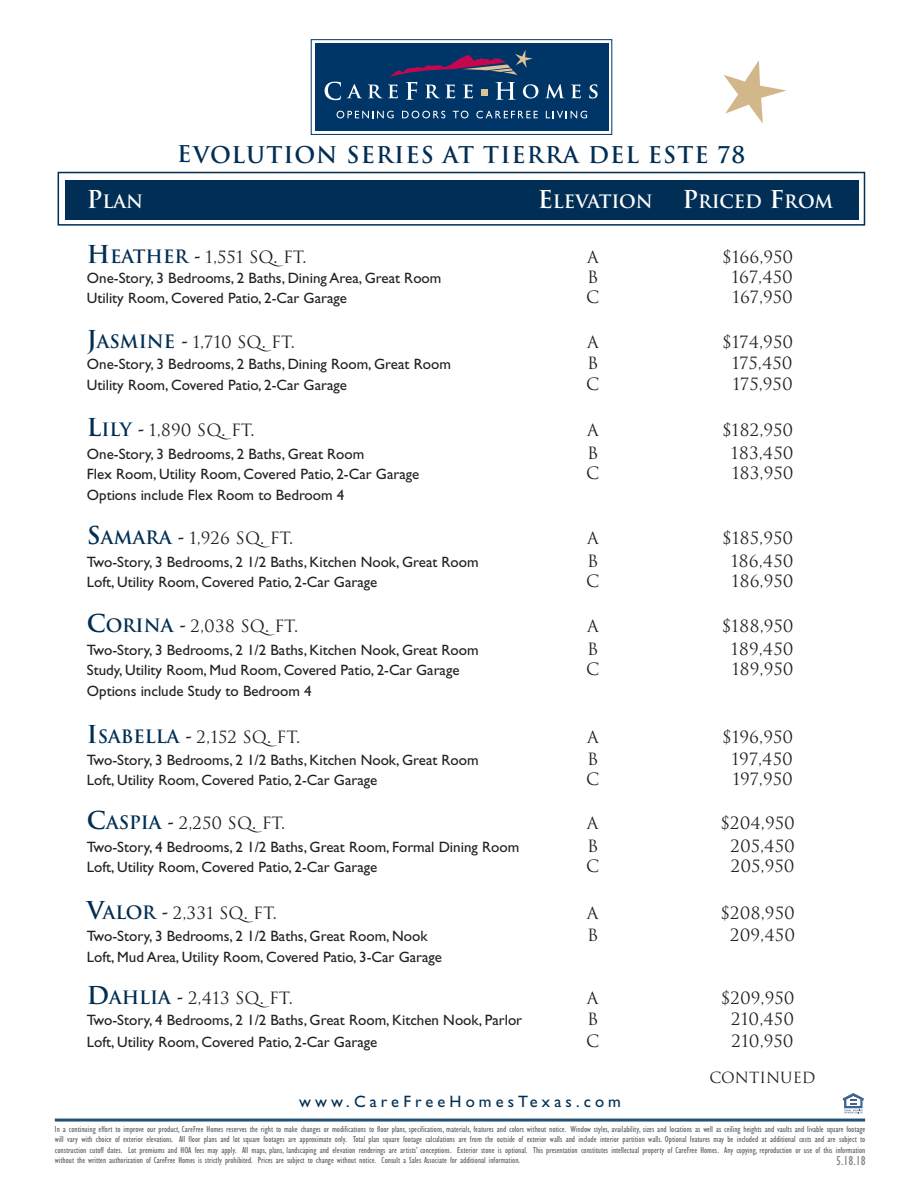
<style>
.page{position:relative;width:918px;height:1188px;background:#fff}
.page>*{position:absolute;margin:0;border:0;box-sizing:border-box;transform-origin:0 0}
.t1{font:700 22.5px "Trajan";letter-spacing:.05em;color:#002e54}
.t2{font:700 18px "Trajan";color:#fff}
.t3{font:16.5px "Trajan";color:#231f20}
.t4{font:16.5px "Gill Sans";letter-spacing:.25em;color:#002e54}
.t5{font:15px "Gill Sans";color:#231f20}
.t6{font:15px "Trajan";color:#231f20}
.t7{font:condensed 13.5px "Gill Sans";color:#83878b}
.t8{font:condensed 9px/10.5px "Gill Sans";color:#636366;text-align:justify}
.s1{font-size:24px}
.s2{font-weight:700;font-size:24px;color:#002e54}
.s3{font-weight:700;font-size:18px;color:#002e54}
.s4{font-family:"Post Mediaeval";font-weight:500;font-size:22.5px}
</style>
<div class="page">
<div style="left:66px;top:180px;width:793px;height:39px;background:#002e54"></div>
<svg style="left:723px;top:60px;width:64px;height:64px"></svg>
<div style="left:58px;top:172px;width:807px;height:54px;border:2px solid #002e54"></div>
<div style="left:315px;top:43px;width:293px;height:88px;background:#003667"></div>
<div style="left:311px;top:39px;width:301px;height:96px;border:1px solid #003667"></div>
<svg style="left:337px;top:111px;width:57px;height:7px"></svg>
<svg style="left:402px;top:111px;width:43px;height:7px"></svg>
<svg style="left:453px;top:111px;width:16px;height:7px"></svg>
<svg style="left:476px;top:111px;width:62px;height:7px"></svg>
<svg style="left:546px;top:111px;width:41px;height:7px"></svg>
<svg style="left:325px;top:82px;width:16px;height:18px"></svg>
<svg style="left:347px;top:84px;width:15px;height:14px"></svg>
<svg style="left:368px;top:50px;width:170px;height:50px"></svg>
<svg style="left:545px;top:84px;width:20px;height:14px"></svg>
<svg style="left:571px;top:84px;width:10px;height:14px"></svg>
<svg style="left:589px;top:84px;width:9px;height:14px"></svg>
<hr style="left:55px;top:1119px;width:810px;height:3px;background:#265074">
<svg style="left:843px;top:1093px;width:21px;height:20px"></svg>
<h1 class="t1" style="left:177px;top:142px;width:570px">EVOLUTION SERIES AT TIERRA DEL ESTE 78</h1>
<h2 class="t2" style="left:87px;top:191px;width:58px"><span class="s1">P</span>LAN</h2>
<h2 class="t2" style="left:538px;top:191px;width:297px"><span class="s1">E</span>LEVATION <span class="s1">P</span>RICED <span class="s1">F</span>ROM</h2>
<h3 class="t3" style="left:87px;top:248px;width:221px"><span class="s2">H</span><span class="s3">EATHER</span> <span class="s4">-</span> 1,551 SQ. FT.</h3>
<h3 class="t3" style="left:587px;top:248px;width:13px">A</h3>
<h3 class="t3" style="left:722px;top:248px;width:72px">$166,950</h3>
<h3 class="t5" style="left:87px;top:272px;width:356px">One-Story, 3 Bedrooms, 2 Baths, Dining Area, Great Room</h3>
<h3 class="t3" style="left:587px;top:268px;width:13px">B</h3>
<h3 class="t3" style="left:731px;top:268px;width:63px">167,450</h3>
<h3 class="t5" style="left:87px;top:292px;width:262px">Utility Room, Covered Patio, 2-Car Garage</h3>
<h3 class="t3" style="left:586px;top:288px;width:15px">C</h3>
<h3 class="t3" style="left:732px;top:288px;width:62px">167,950</h3>
<h3 class="t3" style="left:87px;top:333px;width:210px"><span class="s2">J</span><span class="s3">ASMINE</span> <span class="s4">-</span> 1,710 SQ. FT.</h3>
<h3 class="t3" style="left:587px;top:333px;width:13px">A</h3>
<h3 class="t3" style="left:723px;top:333px;width:72px">$174,950</h3>
<h3 class="t5" style="left:87px;top:359px;width:366px">One-Story, 3 Bedrooms, 2 Baths, Dining Room, Great Room</h3>
<h3 class="t3" style="left:587px;top:354px;width:13px">B</h3>
<h3 class="t3" style="left:732px;top:354px;width:62px">175,450</h3>
<h3 class="t5" style="left:87px;top:379px;width:262px">Utility Room, Covered Patio, 2-Car Garage</h3>
<h3 class="t3" style="left:586px;top:374px;width:15px">C</h3>
<h3 class="t3" style="left:733px;top:374px;width:62px">175,950</h3>
<h3 class="t3" style="left:87px;top:421px;width:169px"><span class="s2">L</span><span class="s3">ILY</span> <span class="s4">-</span> 1,890 SQ. FT.</h3>
<h3 class="t3" style="left:587px;top:421px;width:13px">A</h3>
<h3 class="t3" style="left:722px;top:421px;width:72px">$182,950</h3>
<h3 class="t5" style="left:87px;top:448px;width:279px">One-Story, 3 Bedrooms, 2 Baths, Great Room</h3>
<h3 class="t3" style="left:587px;top:443px;width:13px">B</h3>
<h3 class="t3" style="left:731px;top:443px;width:64px">183,450</h3>
<h3 class="t5" style="left:87px;top:468px;width:334px">Flex Room, Utility Room, Covered Patio, 2-Car Garage</h3>
<h3 class="t3" style="left:586px;top:464px;width:15px">C</h3>
<h3 class="t3" style="left:732px;top:464px;width:63px">183,950</h3>
<h3 class="t5" style="left:87px;top:489px;width:259px">Options include Flex Room to Bedroom 4</h3>
<h3 class="t3" style="left:87px;top:529px;width:208px"><span class="s2">S</span><span class="s3">AMARA</span> <span class="s4">-</span> 1,926 SQ. FT.</h3>
<h3 class="t3" style="left:587px;top:529px;width:13px">A</h3>
<h3 class="t3" style="left:723px;top:529px;width:72px">$185,950</h3>
<h3 class="t5" style="left:87px;top:556px;width:393px">Two-Story, 3 Bedrooms, 2 1/2 Baths, Kitchen Nook, Great Room</h3>
<h3 class="t3" style="left:587px;top:551px;width:13px">B</h3>
<h3 class="t3" style="left:731px;top:551px;width:64px">186,450</h3>
<h3 class="t5" style="left:87px;top:576px;width:292px">Loft, Utility Room, Covered Patio, 2-Car Garage</h3>
<h3 class="t3" style="left:586px;top:571px;width:15px">C</h3>
<h3 class="t3" style="left:732px;top:571px;width:64px">186,950</h3>
<h3 class="t3" style="left:87px;top:617px;width:213px"><span class="s2">C</span><span class="s3">ORINA</span> <span class="s4">-</span> 2,038 SQ. FT.</h3>
<h3 class="t3" style="left:587px;top:617px;width:13px">A</h3>
<h3 class="t3" style="left:722px;top:617px;width:73px">$188,950</h3>
<h3 class="t5" style="left:87px;top:644px;width:393px">Two-Story, 3 Bedrooms, 2 1/2 Baths, Kitchen Nook, Great Room</h3>
<h3 class="t3" style="left:587px;top:639px;width:13px">B</h3>
<h3 class="t3" style="left:731px;top:639px;width:64px">189,450</h3>
<h3 class="t5" style="left:87px;top:664px;width:374px">Study, Utility Room, Mud Room, Covered Patio, 2-Car Garage</h3>
<h3 class="t3" style="left:586px;top:659px;width:15px">C</h3>
<h3 class="t3" style="left:732px;top:659px;width:63px">189,950</h3>
<h3 class="t5" style="left:87px;top:685px;width:226px">Options include Study to Bedroom 4</h3>
<h3 class="t3" style="left:87px;top:727px;width:215px"><span class="s2">I</span><span class="s3">SABELLA</span> <span class="s4">-</span> 2,152 SQ. FT.</h3>
<h3 class="t3" style="left:587px;top:727px;width:13px">A</h3>
<h3 class="t3" style="left:723px;top:727px;width:72px">$196,950</h3>
<h3 class="t5" style="left:87px;top:754px;width:393px">Two-Story, 3 Bedrooms, 2 1/2 Baths, Kitchen Nook, Great Room</h3>
<h3 class="t3" style="left:587px;top:750px;width:13px">B</h3>
<h3 class="t3" style="left:732px;top:750px;width:63px">197,450</h3>
<h3 class="t5" style="left:87px;top:775px;width:292px">Loft, Utility Room, Covered Patio, 2-Car Garage</h3>
<h3 class="t3" style="left:586px;top:770px;width:15px">C</h3>
<h3 class="t3" style="left:732px;top:770px;width:62px">197,950</h3>
<h3 class="t3" style="left:87px;top:814px;width:200px"><span class="s2">C</span><span class="s3">ASPIA</span> <span class="s4">-</span> 2,250 SQ. FT.</h3>
<h3 class="t3" style="left:587px;top:814px;width:13px">A</h3>
<h3 class="t3" style="left:721px;top:814px;width:76px">$204,950</h3>
<h3 class="t5" style="left:87px;top:841px;width:434px">Two-Story, 4 Bedrooms, 2 1/2 Baths, Great Room, Formal Dining Room</h3>
<h3 class="t3" style="left:587px;top:836px;width:13px">B</h3>
<h3 class="t3" style="left:730px;top:836px;width:66px">205,450</h3>
<h3 class="t5" style="left:87px;top:861px;width:292px">Loft, Utility Room, Covered Patio, 2-Car Garage</h3>
<h3 class="t3" style="left:586px;top:856px;width:15px">C</h3>
<h3 class="t3" style="left:731px;top:856px;width:65px">205,950</h3>
<h3 class="t3" style="left:87px;top:904px;width:192px"><span class="s2">V</span><span class="s3">ALOR</span> <span class="s4">-</span> 2,331 SQ. FT.</h3>
<h3 class="t3" style="left:587px;top:904px;width:13px">A</h3>
<h3 class="t3" style="left:721px;top:904px;width:75px">$208,950</h3>
<h3 class="t5" style="left:87px;top:931px;width:342px">Two-Story, 3 Bedrooms, 2 1/2 Baths, Great Room, Nook</h3>
<h3 class="t3" style="left:587px;top:926px;width:13px">B</h3>
<h3 class="t3" style="left:730px;top:926px;width:66px">209,450</h3>
<h3 class="t5" style="left:87px;top:951px;width:357px">Loft, Mud Area, Utility Room, Covered Patio, 3-Car Garage</h3>
<h3 class="t3" style="left:87px;top:988px;width:208px"><span class="s2">D</span><span class="s3">AHLIA</span> <span class="s4">-</span> 2,413 SQ. FT.</h3>
<h3 class="t3" style="left:587px;top:988px;width:13px">A</h3>
<h3 class="t3" style="left:721px;top:988px;width:75px">$209,950</h3>
<h3 class="t5" style="left:87px;top:1014px;width:437px">Two-Story, 4 Bedrooms, 2 1/2 Baths, Great Room, Kitchen Nook, Parlor</h3>
<h3 class="t3" style="left:587px;top:1009px;width:13px">B</h3>
<h3 class="t3" style="left:731px;top:1009px;width:64px">210,450</h3>
<h3 class="t5" style="left:87px;top:1036px;width:292px">Loft, Utility Room, Covered Patio, 2-Car Garage</h3>
<h3 class="t3" style="left:586px;top:1032px;width:15px">C</h3>
<h3 class="t3" style="left:732px;top:1032px;width:64px">210,950</h3>
<h3 class="t4" style="left:299px;top:1096px;width:323px">www.CareFreeHomesTexas.com</h3>
<h3 class="t6" style="left:709px;top:1069px;width:108px">CONTINUED</h3>
<p class="t8" style="left:55px;top:1125px;width:812px">In a continuing effort to improve our product, CareFree Homes reserves the right to make changes or modifications to floor plans, specifications, materials, features and colors without notice. Window styles, availability, sizes and locations as well as ceiling heights and vaults and livable square footage will vary with choice of exterior elevations. All floor plans and lot square footages are approximate only. Total plan square footage calculations are from the outside of exterior walls and include interior partition walls. Optional features may be included at additional costs and are subject to construction cutoff dates. Lot premiums and HOA fees may apply. All maps, plans, landscaping and elevation renderings are artists’ conceptions. Exterior stone is optional. This presentation constitutes intellectual property of CareFree Homes. Any copying, reproduction or use of this information without the written authorization of CareFree Homes is strictly prohibited. Prices are subject to change without notice. Consult a Sales Associate for additional information.</p>
<h3 class="t7" style="left:836px;top:1156px;width:31px">5.18.18</h3>
</div>
